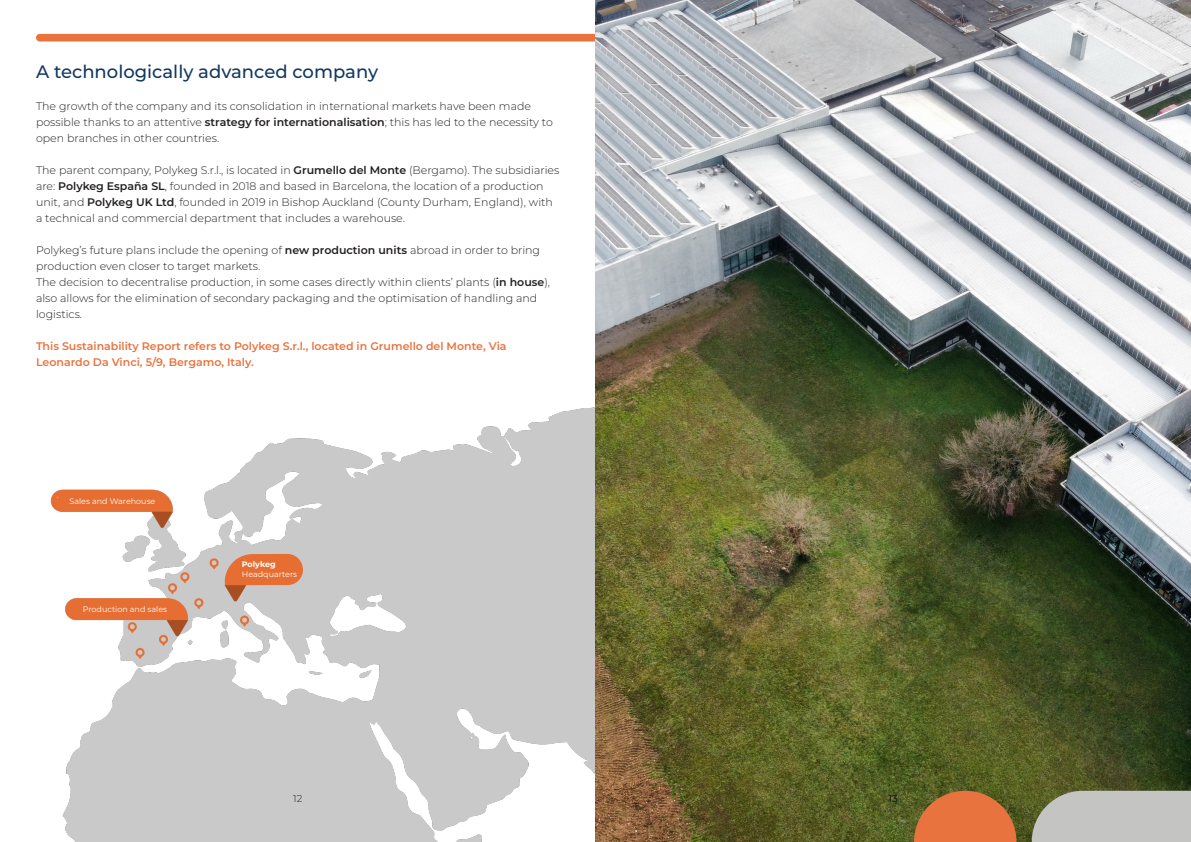
<style>
.page{position:relative;width:1191px;height:842px;background:#fff}
.page>*{position:absolute;margin:0;border:0;box-sizing:border-box;transform-origin:0 0}
.t1{font:500 18px "Montserrat";color:#123862}
.t2{font:300 11px/16px "Montserrat";color:#231f20}
.t3{font:600 11px/16px "Montserrat";color:#e9733e}
.t4{font:300 10px "Montserrat";color:#231f20}
.t5{font:8px "Montserrat";color:#fff}
.t6{font:700 8px "Montserrat";color:#fff}
.s1{font-weight:600}
</style>
<div class="page">
<img style="left:50px;top:407px;width:545px;height:435px">
<div style="left:36px;top:34px;width:1119px;height:8px;background:#e9733e;border-radius:4px"></div>
<img style="left:595px;top:0;width:596px;height:842px">
<svg style="left:914px;top:791px;width:102px;height:51px"></svg>
<svg style="left:1031px;top:791px;width:160px;height:51px"></svg>
<svg style="left:242px;top:557px;width:51px;height:26px"></svg>
<div style="left:54px;top:495px;width:112px;height:14px;background:#e66e32"></div>
<div style="left:71px;top:602px;width:111px;height:16px;background:#e66e32"></div>
<p class="t1" style="left:36px;top:59px;width:344px">A technologically advanced company</p>
<p class="t2" style="left:36px;top:98px;width:518px">The growth of the company and its consolidation in international markets have been made possible thanks to an attentive <span class="s1">strategy for internationalisation</span>; this has led to the necessity to open branches in other countries.</p>
<p class="t2" style="left:36px;top:162px;width:525px">The parent company, Polykeg S.r.l., is located in <span class="s1">Grumello del Monte</span> (Bergamo). The subsidiaries are: <span class="s1">Polykeg España SL</span>, founded in 2018 and based in Barcelona, the location of a production unit, and <span class="s1">Polykeg UK Ltd</span>, founded in 2019 in Bishop Auckland (County Durham, England), with a technical and commercial department that includes a warehouse.</p>
<p class="t2" style="left:36px;top:242px;width:505px">Polykeg’s future plans include the opening of <span class="s1">new production units</span> abroad in order to bring production even closer to target markets.</p>
<p class="t2" style="left:36px;top:274px;width:515px">The decision to decentralise production, in some cases directly within clients’ plants (<span class="s1">in house</span>), also allows for the elimination of secondary packaging and the optimisation of handling and logistics.</p>
<p class="t3" style="left:36px;top:338px;width:472px">This Sustainability Report refers to Polykeg S.r.l., located in Grumello del Monte, Via<br>Leonardo Da Vinci, 5/9, Bergamo, Italy.</p>
<p class="t5" style="left:69px;top:496px;width:87px">Sales and Warehouse</p>
<p class="t5" style="left:83px;top:604px;width:86px">Production and sales</p>
<p class="t6" style="left:242px;top:559px;width:35px">Polykeg</p>
<p class="t5" style="left:242px;top:569px;width:57px">Headquarters</p>
<p class="t4" style="left:293px;top:792px;width:11px">12</p>
<p class="t4" style="left:888px;top:792px;width:11px">13</p>
</div>
